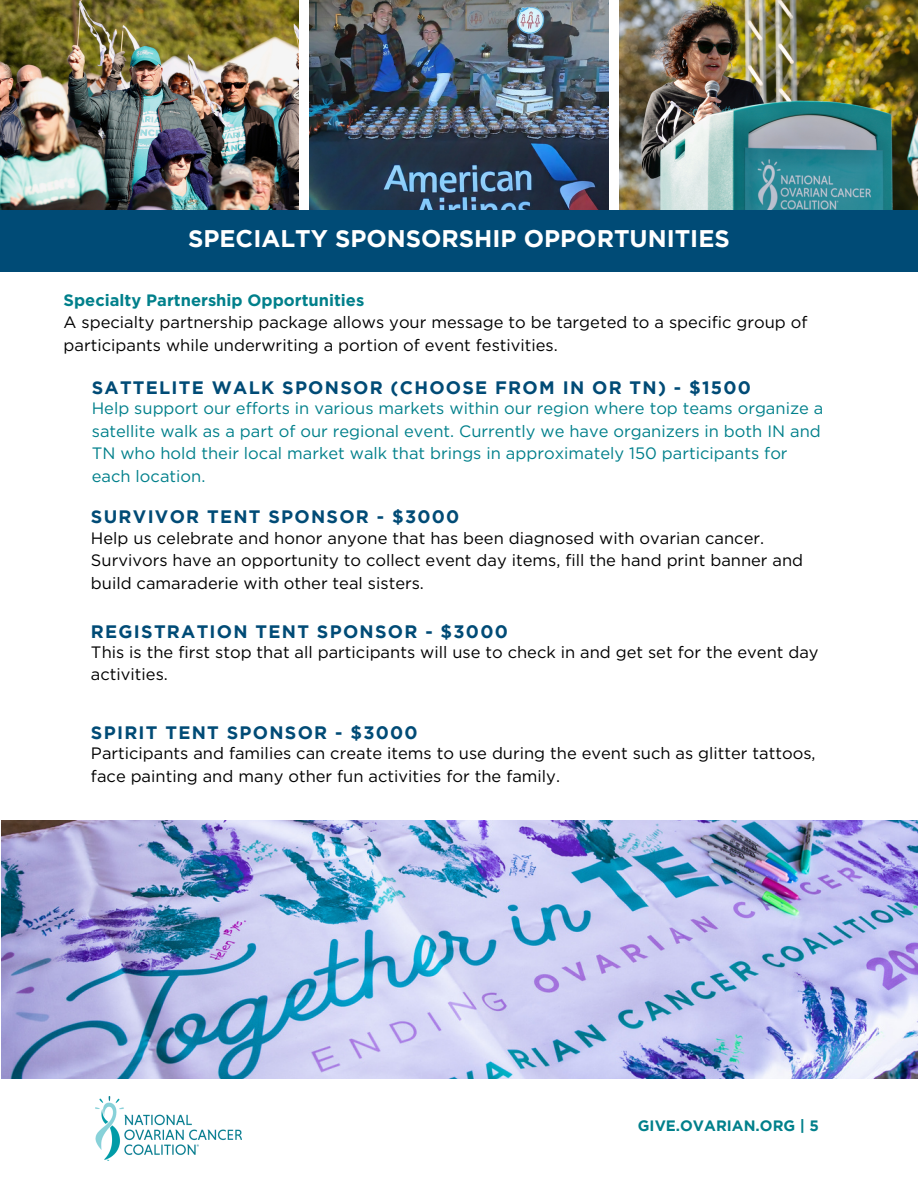
<style>
.page{position:relative;width:918px;height:1188px;background:#fff}
.page>*{position:absolute;margin:0;border:0;box-sizing:border-box;transform-origin:0 0}
.t1{font:700 24px "Gotham";color:#fff}
.t2{font:700 18px "Gotham";letter-spacing:.07em;color:#004b76}
.t3{font:16.5px/22.5px "Gotham";color:#000}
.t4{font:16.5px/22.5px "Gotham";color:#00808b}
.t5{font:700 15px "Gotham";color:#00808b}
.s1{font-weight:700;color:#00808b}
</style>
<div class="page">
<img style="left:0;top:0;width:298px;height:210px">
<img style="left:309px;top:0;width:300px;height:210px">
<img style="left:620px;top:0;width:298px;height:210px">
<div style="left:0;top:210px;width:918px;height:62px;background:#004b76"></div>
<img style="left:1px;top:820px;width:917px;height:259px">
<img style="left:95px;top:1096px;width:146px;height:64px">
<h1 class="t1" style="left:188px;top:230px;width:543px">SPECIALTY SPONSORSHIP OPPORTUNITIES</h1>
<h2 class="t3" style="left:64px;top:289px;width:745px"><span class="s1">Specialty Partnership Opportunities<br></span>A specialty partnership package allows your message to be targeted to a specific group of participants while underwriting a portion of event festivities.</h2>
<h2 class="t2" style="left:92px;top:381px;width:661px">SATTELITE WALK SPONSOR (CHOOSE FROM IN OR TN) - $1500</h2>
<h3 class="t4" style="left:92px;top:398px;width:733px">Help support our efforts in various markets within our region where top teams organize a satellite walk as a part of our regional event. Currently we have organizers in both IN and TN who hold their local market walk that brings in approximately 150 participants for each location.</h3>
<h2 class="t2" style="left:91px;top:510px;width:370px">SURVIVOR TENT SPONSOR - $3000</h2>
<h3 class="t3" style="left:91px;top:527px;width:714px">Help us celebrate and honor anyone that has been diagnosed with ovarian cancer.<br>Survivors have an opportunity to collect event day items, fill the hand print banner and build camaraderie with other teal sisters.</h3>
<h3 class="t2" style="left:91px;top:625px;width:418px">REGISTRATION TENT SPONSOR - $3000</h3>
<h2 class="t3" style="left:91px;top:642px;width:729px">This is the first stop that all participants will use to check in and get set for the event day activities.</h2>
<h3 class="t2" style="left:91px;top:726px;width:328px">SPIRIT TENT SPONSOR - $3000</h3>
<p class="t3" style="left:91px;top:743px;width:726px">Participants and families can create items to use during the event such as glitter tattoos, face painting and many other fun activities for the family.</p>
<p class="t5" style="left:638px;top:1121px;width:183px">GIVE.OVARIAN.ORG | 5</p>
</div>
